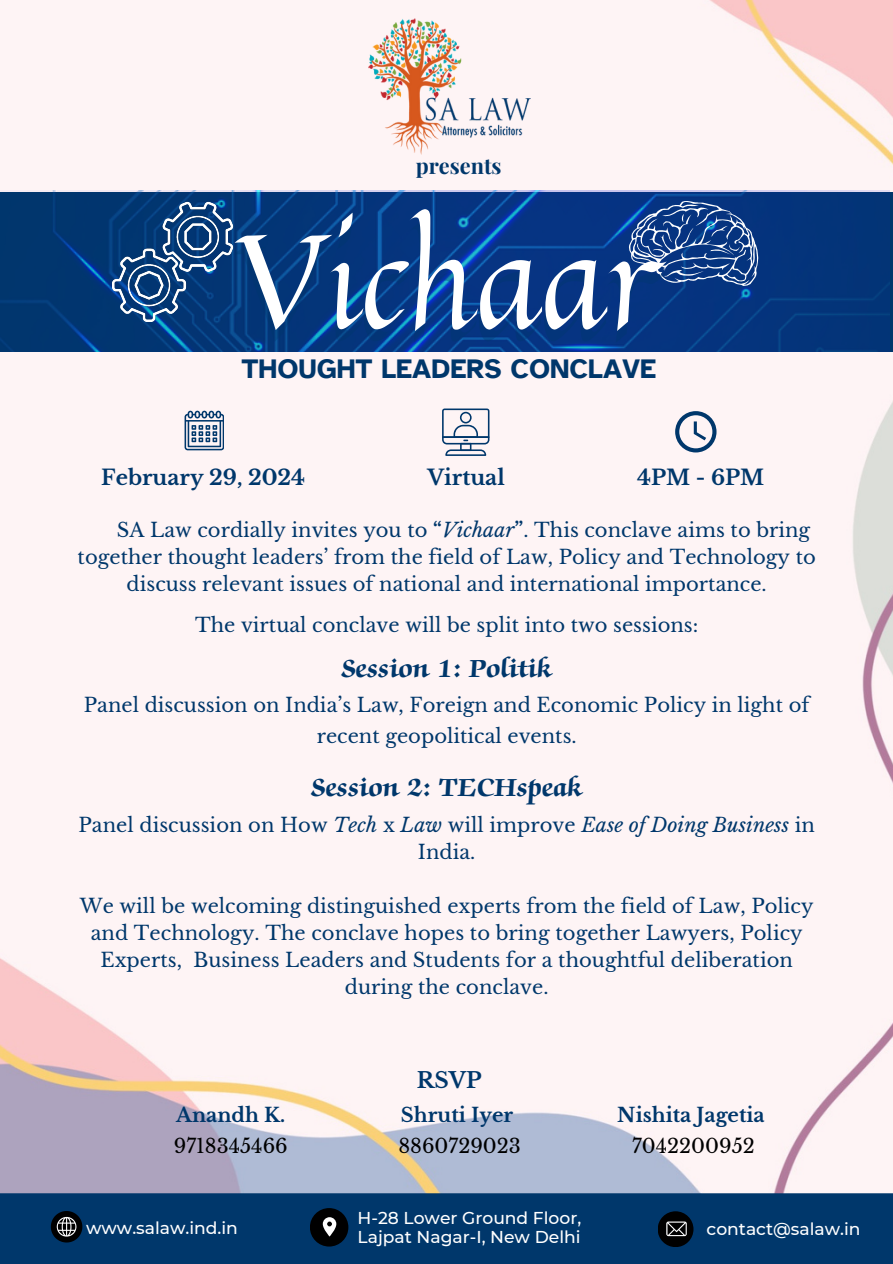
<style>
.page{position:relative;width:893px;height:1264px;background:#fff}
.page>*{position:absolute;margin:0;border:0;box-sizing:border-box;transform-origin:0 0}
.t1{font:132.3px "Quintessential";color:#fff}
.t2{font:700 28.5px "Zapf Chancery Pro";color:#00376b}
.t3{font:700 27.6px "Atkinson Hyperlegible";color:#00376b}
.t4{font:700 21.6px "Playfair Display";color:#00376b}
.t5{font:700 21.6px "Libre Baskerville";color:#00376b}
.t6{font:700 21px "Libre Baskerville";color:#00376b}
.t7{font:19.5px/27px "Libre Baskerville";color:#00376b;text-align:center}
.t8{font:700 19.5px/31.5px "Libre Baskerville";color:#00376b}
.t9{font:19.5px/31.5px "Libre Baskerville";color:#000}
.t10{font:500 17.1px/19.2px "Montserrat";color:#fff}
.s1{font-weight:700}
.s2{font-style:italic}
.s3{font-weight:700;color:#00376b}
.s4{font-weight:400;color:#000}
</style>
<div class="page">
<img style="left:0;top:0;width:892px;height:1193px">
<div style="left:0;top:1193px;width:892px;height:70px;background:#00376b"></div>
<svg style="left:51px;top:1210px;width:31px;height:32px"></svg>
<img style="left:368px;top:19px;width:162px;height:135px">
<div style="left:310px;top:1207px;width:38px;height:39px;background:#000;border-radius:50%"></div>
<div style="left:657px;top:1211px;width:36px;height:36px;background:#000;border-radius:50%"></div>
<svg style="left:666px;top:1221px;width:20px;height:15px"></svg>
<svg style="left:323px;top:1217px;width:13px;height:19px"></svg>
<svg style="left:184px;top:411px;width:40px;height:39px"></svg>
<svg style="left:675px;top:411px;width:41px;height:41px"></svg>
<img style="left:0;top:190px;width:889px;height:161px">
<svg style="left:628px;top:200px;width:130px;height:86px"></svg>
<img style="left:113px;top:200px;width:121px;height:122px">
<svg style="left:442px;top:408px;width:47px;height:48px"></svg>
<p class="t4" style="left:416px;top:150px;width:87px">presents</p>
<h5 class="t1" style="left:236px;top:177px;width:422px">Vichaar</h5>
<h4 class="t3" style="left:241px;top:352px;width:416px">THOUGHT LEADERS CONCLAVE</h4>
<h5 class="t6" style="left:101px;top:464px;width:205px">February 29, 2024</h5>
<h5 class="t6" style="left:637px;top:464px;width:129px">4PM - 6PM</h5>
<h5 class="t6" style="left:427px;top:464px;width:79px">Virtual</h5>
<h4 class="t7" style="left:117px;top:516px;width:695px">SA Law cordially invites you to <span class="s1">“</span><span class="s2">Vichaar</span><span class="s1">”</span>. This conclave aims to bring</h4>
<h4 class="t7" style="left:78px;top:543px;width:739px">together thought leaders’ from the field of Law, Policy and Technology to</h4>
<h4 class="t7" style="left:127px;top:570px;width:641px">discuss relevant issues of national and international importance.</h4>
<p class="t7" style="left:195px;top:611px;width:504px">The virtual conclave will be split into two sessions:</p>
<p class="t2" style="left:341px;top:656px;width:211px">Session 1: Politik</p>
<p class="t7" style="left:84px;top:690px;width:727px;line-height:30.8px">Panel discussion on India’s Law, Foreign and Economic Policy in light of recent geopolitical events.</p>
<h1 class="t2" style="left:311px;top:775px;width:272px">Session 2: TECHspeak</h1>
<h1 class="t7" style="left:78px;top:811px;width:738px">Panel discussion on How <span class="s2">Tech</span> x <span class="s2">Law</span> will improve <span class="s2">Ease of Doing Business</span> in<br>India.</h1>
<h2 class="t7" style="left:80px;top:892px;width:735px">We will be welcoming distinguished experts from the field of Law, Policy and Technology. The conclave hopes to bring together Lawyers, Policy Experts, Business Leaders and Students for a thoughtful deliberation during the conclave.</h2>
<h5 class="t5" style="left:417px;top:1066px;width:66px">RSVP</h5>
<h3 class="t9" style="left:174px;top:1099px;width:115px"><span class="s3">Anandh K.<br></span>9718345466</h3>
<h5 class="t8" style="left:398px;top:1099px;width:124px">Shruti Iyer<br><span class="s4">8860729023</span></h5>
<h5 class="t8" style="left:617px;top:1099px;width:149px;text-align:center">Nishita Jagetia<br><span class="s4">7042200952</span></h5>
<p class="t10" style="left:357px;top:1208px;width:225px">H-28 Lower Ground Floor,<br>Lajpat Nagar-I, New Delhi</p>
<p class="t10" style="left:86px;top:1218px;width:153px">www.salaw.ind.in</p>
<h4 class="t10" style="left:706px;top:1219px;width:155px">contact@salaw.in</h4>
</div>
